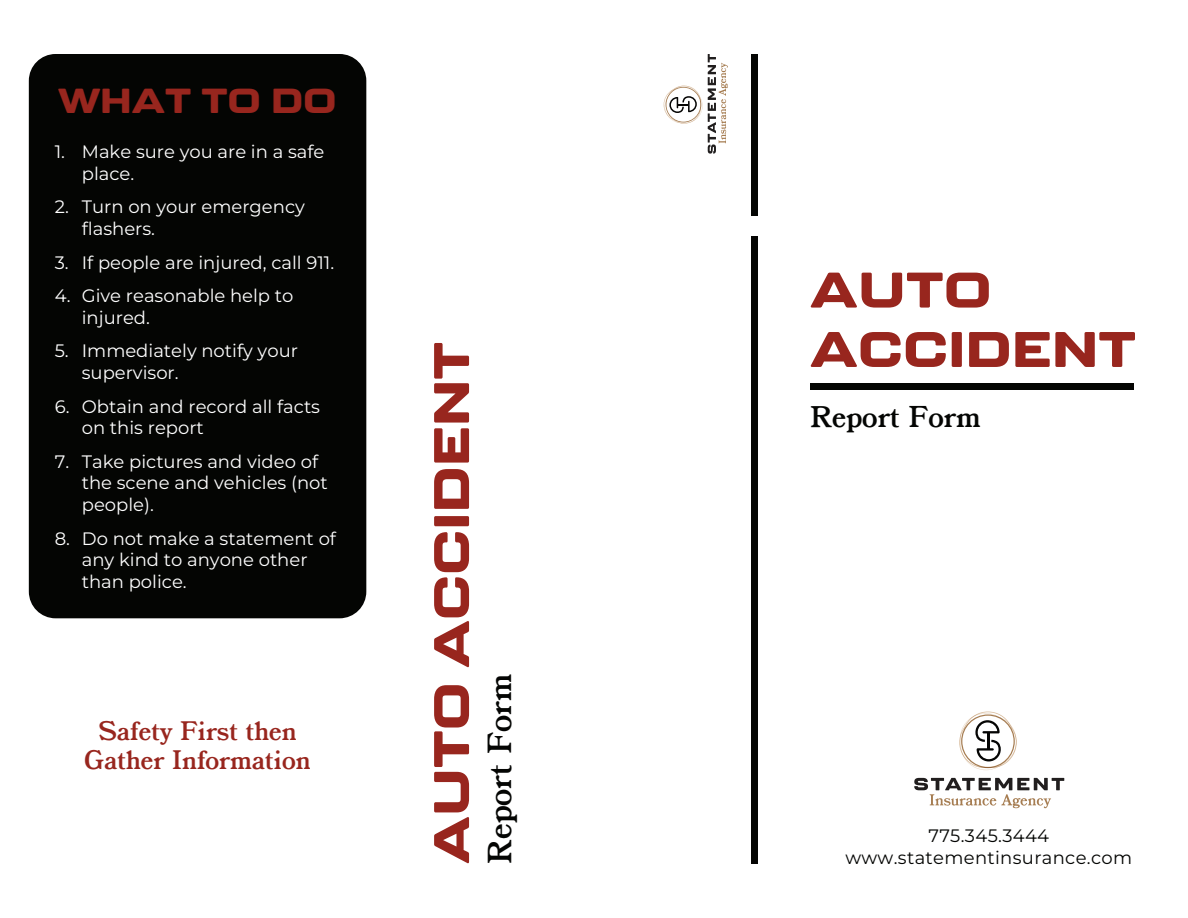
<style>
.page{position:relative;width:1188px;height:918px;background:#fff}
.page>*{position:absolute;margin:0;border:0;box-sizing:border-box;transform-origin:0 0}
.t1{font:800 49.5px/59.4px "Kallisto";color:#98261e;scale:1.16 1}
.t2{font:800 34.5px "Kallisto";color:#98261e;scale:1.16 1}
.t3{font:30px "Bookman JF Pro";color:#040503}
.t4{font:27px "Bookman JF Pro";color:#040503}
.t5{font:24px/28.8px "Bookman JF Pro";color:#98261e;text-align:center}
.t6{font:100 18px/21.6px "Montserrat";color:#fff}
.t7{font:18px/21.6px "Montserrat";letter-spacing:.02em;color:#040503;text-align:center}
</style>
<div class="page">
<div style="left:29px;top:54px;width:337px;height:564px;background:#040503;border-radius:27px"></div>
<div style="left:751px;top:54px;width:7px;height:161px;background:#040503"></div>
<div style="left:751px;top:237px;width:7px;height:627px;background:#040503"></div>
<svg style="left:664px;top:54px;width:64px;height:100px"></svg>
<svg style="left:914px;top:778px;width:150px;height:30px"></svg>
<svg style="left:959px;top:712px;width:58px;height:58px"></svg>
<div style="left:810px;top:384px;width:324px;height:6px;background:#040503"></div>
<h2 class="t2" style="left:58px;top:80px;width:242px">WHAT TO DO</h2>
<p class="t6" style="left:82px;top:140px;width:244px;text-indent:-27px">1. Make sure you are in a safe place.</p>
<p class="t6" style="left:82px;top:196px;width:225px;text-indent:-27px">2. Turn on your emergency flashers.</p>
<p class="t6" style="left:55px;top:251px;width:281px">3. If people are injured, call 911.</p>
<p class="t6" style="left:82px;top:285px;width:213px;text-indent:-27px">4. Give reasonable help to injured.</p>
<p class="t6" style="left:82px;top:340px;width:218px;text-indent:-27px">5. Immediately notify your supervisor.</p>
<p class="t6" style="left:82px;top:395px;width:240px;text-indent:-27px">6. Obtain and record all facts on this report</p>
<p class="t6" style="left:82px;top:450px;width:247px;text-indent:-27px">7. Take pictures and video of the scene and vehicles (not people).</p>
<p class="t6" style="left:82px;top:527px;width:256px;text-indent:-27px">8. Do not make a statement of any kind to anyone other than police.</p>
<h3 class="t5" style="left:84px;top:717px;width:228px">Safety First then<br>Gather Information</h3>
<h1 class="t1" style="left:420px;top:864px;width:452px;rotate:-90deg">AUTO ACCIDENT</h1>
<h3 class="t3" style="left:483px;top:864px;width:191px;rotate:-90deg">Report Form</h3>
<h1 class="t1" style="left:810px;top:259px;width:283px">AUTO<br>ACCIDENT</h1>
<h3 class="t4" style="left:810px;top:402px;width:172px">Report Form</h3>
<p class="t7" style="left:845px;top:825px;width:288px">775.345.3444 www.statementinsurance.com</p>
</div>
